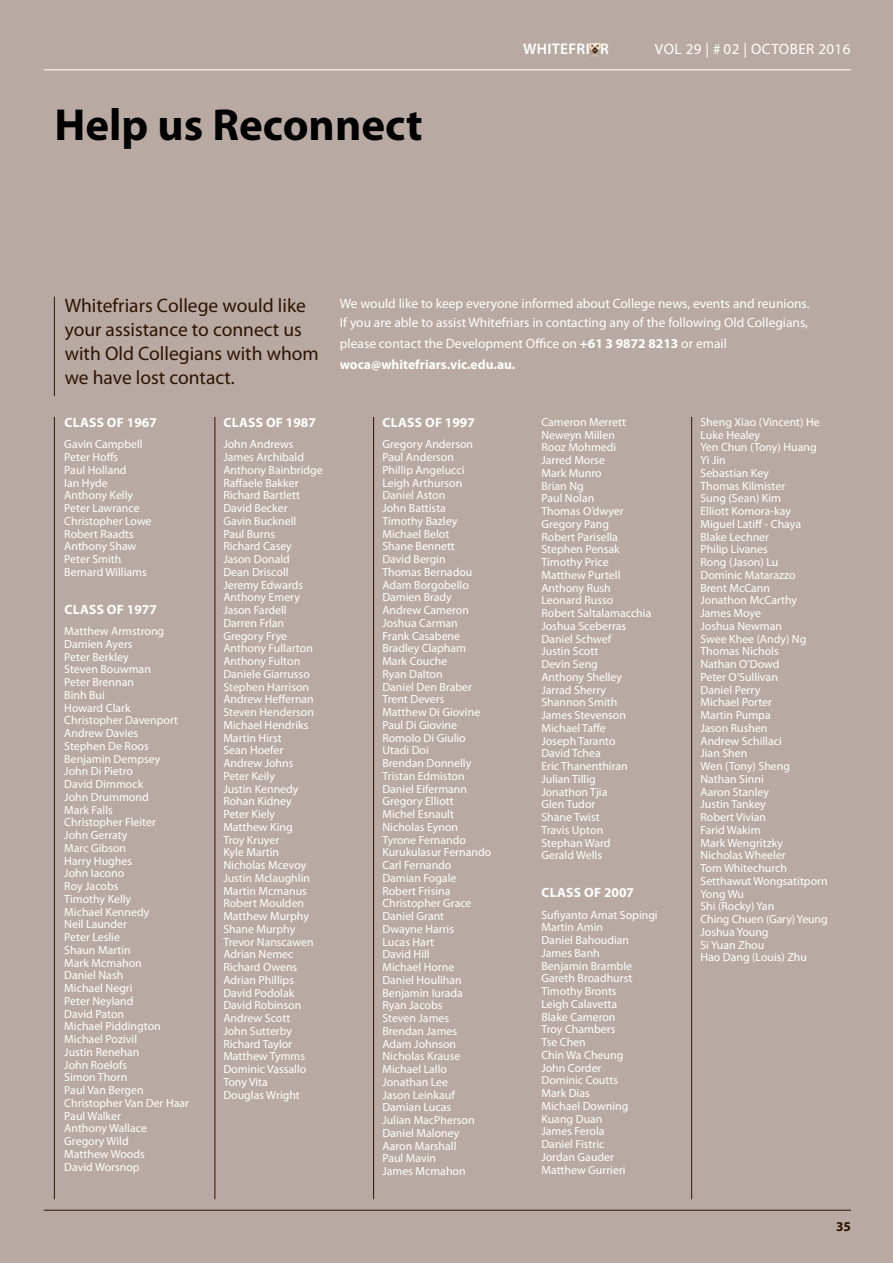
<style>
.page{position:relative;width:893px;height:1263px;background:#b8aaa2}
.page>*{position:absolute;margin:0;border:0;box-sizing:border-box;transform-origin:0 0}
.t1{font:700 45px "Myriad Pro";color:#000}
.t2{font:19.5px/24px "Myriad Pro";color:#2f1401}
.t3{font:600 15.45px "Myriad Pro";letter-spacing:.02em;color:#fff}
.t4{font:15px "Myriad Pro";letter-spacing:.03em;color:#fff}
.t5{font:13.5px/19.5px "Myriad Pro";color:#fff}
.t6{font:700 13.5px "Myriad Pro";color:#fff}
.t7{font:700 13.5px "Myriad Pro";color:#2f1401}
.t8{font:11.85px/12.8px "Myriad Pro";color:#fff}
.s1{font-weight:700}
</style>
<div class="page">
<hr style="left:44px;top:69px;width:807px;height:1px;background:#fff">
<svg style="left:590px;top:44px;width:10px;height:12px"></svg>
<hr style="left:44px;top:1210px;width:807px;height:1px;background:#2f1401">
<hr style="left:54px;top:417px;width:1px;height:782px;background:#2f1401">
<hr style="left:215px;top:417px;width:1px;height:782px;background:#2f1401">
<hr style="left:373px;top:417px;width:1px;height:782px;background:#2f1401">
<hr style="left:691px;top:417px;width:1px;height:782px;background:#2f1401">
<hr style="left:54px;top:297px;width:1px;height:99px;background:#2f1401">
<h1 class="t1" style="left:55px;top:96px;width:370px">Help us Reconnect</h1>
<h3 class="t3" style="left:523px;top:39px;width:87px">WHITEFRI R</h3>
<p class="t4" style="left:655px;top:39px;width:197px">VOL 29 | # 02 | OCTOBER 2016</p>
<h2 class="t2" style="left:65px;top:293px;width:256px">Whitefriars College would like your assistance to connect us with Old Collegians with whom we have lost contact.</h2>
<p class="t5" style="left:340px;top:293px;width:471px">We would like to keep everyone informed about College news, events and reunions.<br>If you are able to assist Whitefriars in contacting any of the following Old Collegians,</p>
<p class="t5" style="left:340px;top:333px;width:388px;line-height:21px">please contact the Development Office on <span class="s1">+61 3 9872 8213</span> or email <span class="s1">woca@whitefriars.vic.edu.au.</span></p>
<p class="t6" style="left:64px;top:414px;width:17px">Class</p>
<p class="t6" style="left:107px;top:414px;width:51px">of 1967</p>
<p class="t8" style="left:64px;top:438px;width:89px">Gavin Campbell<br>Peter Hoffs<br>Paul Holland<br>Ian Hyde<br>Anthony Kelly<br>Peter Lawrance<br>Christopher Lowe<br>Robert Raadts<br>Anthony Shaw<br>Peter Smith<br>Bernard Williams</p>
<p class="t6" style="left:64px;top:600px;width:17px">Class</p>
<p class="t6" style="left:107px;top:600px;width:51px">of 1977</p>
<p class="t8" style="left:64px;top:624px;width:126px">Matthew Armstrong<br>Damien Ayers<br>Peter Berkley<br>Steven Bouwman<br>Peter Brennan<br>Binh Bui<br>Howard Clark<br>Christopher Davenport<br>Andrew Davies<br>Stephen De Roos<br>Benjamin Dempsey<br>John Di Pietro<br>David Dimmock<br>John Drummond<br>Mark Falls<br>Christopher Fleiter<br>John Gerraty<br>Marc Gibson<br>Harry Hughes<br>John Iacono<br>Roy Jacobs<br>Timothy Kelly<br>Michael Kennedy<br>Neil Launder<br>Peter Leslie<br>Shaun Martin<br>Mark Mcmahon<br>Daniel Nash<br>Michael Negri<br>Peter Neyland<br>David Paton<br>Michael Piddington<br>Michael Pozivil<br>Justin Renehan<br>John Roelofs<br>Simon Thorn<br>Paul Van Bergen<br>Christopher Van Der Haar<br>Paul Walker<br>Anthony Wallace<br>Gregory Wild<br>Matthew Woods<br>David Worsnop</p>
<p class="t6" style="left:223px;top:414px;width:17px">Class</p>
<p class="t6" style="left:266px;top:414px;width:51px">of 1987</p>
<p class="t8" style="left:223px;top:438px;width:101px">John Andrews<br>James Archibald<br>Anthony Bainbridge<br>Raffaele Bakker<br>Richard Bartlett<br>David Becker<br>Gavin Bucknell<br>Paul Burns<br>Richard Casey<br>Jason Donald<br>Dean Driscoll<br>Jeremy Edwards<br>Anthony Emery<br>Jason Fardell<br>Darren Frlan<br>Gregory Frye<br>Anthony Fullarton<br>Anthony Fulton<br>Daniele Giarrusso<br>Stephen Harrison<br>Andrew Heffernan<br>Steven Henderson<br>Michael Hendriks<br>Martin Hirst<br>Sean Hoefer<br>Andrew Johns<br>Peter Keily<br>Justin Kennedy<br>Rohan Kidney<br>Peter Kiely<br>Matthew King<br>Troy Kruyer<br>Kyle Martin<br>Nicholas Mcevoy<br>Justin Mclaughlin<br>Martin Mcmanus<br>Robert Moulden<br>Matthew Murphy<br>Shane Murphy<br>Trevor Nanscawen<br>Adrian Nemec<br>Richard Owens<br>Adrian Phillips<br>David Podolak<br>David Robinson<br>Andrew Scott<br>John Sutterby<br>Richard Taylor<br>Matthew Tymms<br>Dominic Vassallo<br>Tony Vita<br>Douglas Wright</p>
<p class="t6" style="left:382px;top:414px;width:17px">Class</p>
<p class="t6" style="left:425px;top:414px;width:51px">of 1997</p>
<p class="t8" style="left:382px;top:438px;width:110px">Gregory Anderson<br>Paul Anderson<br>Phillip Angelucci<br>Leigh Arthurson<br>Daniel Aston<br>John Battista<br>Timothy Bazley<br>Michael Belot<br>Shane Bennett<br>David Bergin<br>Thomas Bernadou<br>Adam Borgobello<br>Damien Brady<br>Andrew Cameron<br>Joshua Carman<br>Frank Casabene<br>Bradley Clapham<br>Mark Couche<br>Ryan Dalton<br>Daniel Den Braber<br>Trent Devers<br>Matthew Di Giovine<br>Paul Di Giovine<br>Romolo Di Giulio<br>Utadi Doi<br>Brendan Donnelly<br>Tristan Edmiston<br>Daniel Eifermann<br>Gregory Elliott<br>Michel Esnault<br>Nicholas Eynon<br>Tyrone Fernando<br>Kurukulasur Fernando<br>Carl Fernando<br>Damian Fogale<br>Robert Frisina<br>Christopher Grace<br>Daniel Grant<br>Dwayne Harris<br>Lucas Hart<br>David Hill<br>Michael Horne<br>Daniel Houlihan<br>Benjamin Iurada<br>Ryan Jacobs<br>Steven James<br>Brendan James<br>Adam Johnson<br>Nicholas Krause<br>Michael Lallo<br>Jonathan Lee<br>Jason Leinkauf<br>Damian Lucas<br>Julian MacPherson<br>Daniel Maloney<br>Aaron Marshall<br>Paul Mavin<br>James Mcmahon</p>
<p class="t8" style="left:541px;top:415px;width:111px">Cameron Merrett<br>Neweyn Millen<br>Rooz Mohmedi<br>Jarred Morse<br>Mark Munro<br>Brian Ng<br>Paul Nolan<br>Thomas O’dwyer<br>Gregory Pang<br>Robert Parisella<br>Stephen Pensak<br>Timothy Price<br>Matthew Purtell<br>Anthony Rush<br>Leonard Russo<br>Robert Saltalamacchia<br>Joshua Sceberras<br>Daniel Schwef<br>Justin Scott<br>Devin Seng<br>Anthony Shelley<br>Jarrad Sherry<br>Shannon Smith<br>James Stevenson<br>Michael Taffe<br>Joseph Taranto<br>David Tchea<br>Eric Thanenthiran<br>Julian Tillig<br>Jonathon Tjia<br>Glen Tudor<br>Shane Twist<br>Travis Upton<br>Stephan Ward<br>Gerald Wells</p>
<p class="t6" style="left:542px;top:884px;width:17px">Class</p>
<p class="t6" style="left:584px;top:884px;width:51px">of 2007</p>
<p class="t8" style="left:541px;top:908px;width:118px">Sufiyanto Amat Sopingi<br>Martin Amin<br>Daniel Bahoudian<br>James Banh<br>Benjamin Bramble<br>Gareth Broadhurst<br>Timothy Bronts<br>Leigh Calavetta<br>Blake Cameron<br>Troy Chambers<br>Tse Chen<br>Chin Wa Cheung<br>John Corder<br>Dominic Coutts<br>Mark Dias<br>Michael Downing<br>Kuang Duan<br>James Ferola<br>Daniel Fistric<br>Jordan Gauder<br>Matthew Gurrieri</p>
<p class="t8" style="left:700px;top:415px;width:129px">Sheng Xiao (Vincent) He<br>Luke Healey<br>Yen Chun (Tony) Huang<br>Yi Jin<br>Sebastian Key<br>Thomas Kilmister<br>Sung (Sean) Kim<br>Elliott Komora-kay<br>Miguel Latiff - Chaya<br>Blake Lechner<br>Philip Livanes<br>Rong (Jason) Lu<br>Dominic Matarazzo<br>Brent McCann<br>Jonathon McCarthy<br>James Moye<br>Joshua Newman<br>Swee Khee (Andy) Ng<br>Thomas Nichols<br>Nathan O’Dowd<br>Peter O’Sullivan<br>Daniel Perry<br>Michael Porter<br>Martin Pumpa<br>Jason Rushen<br>Andrew Schillaci<br>Jian Shen<br>Wen (Tony) Sheng<br>Nathan Sinni<br>Aaron Stanley<br>Justin Tankey<br>Robert Vivian<br>Farid Wakim<br>Mark Wengritzky<br>Nicholas Wheeler<br>Tom Whitechurch<br>Setthawut Wongsatitporn<br>Yong Wu<br>Shi (Rocky) Yan<br>Ching Chuen (Gary) Yeung<br>Joshua Young<br>Si Yuan Zhou<br>Hao Dang (Louis) Zhu</p>
<p class="t7" style="left:836px;top:1217px;width:16px">35</p>
</div>
